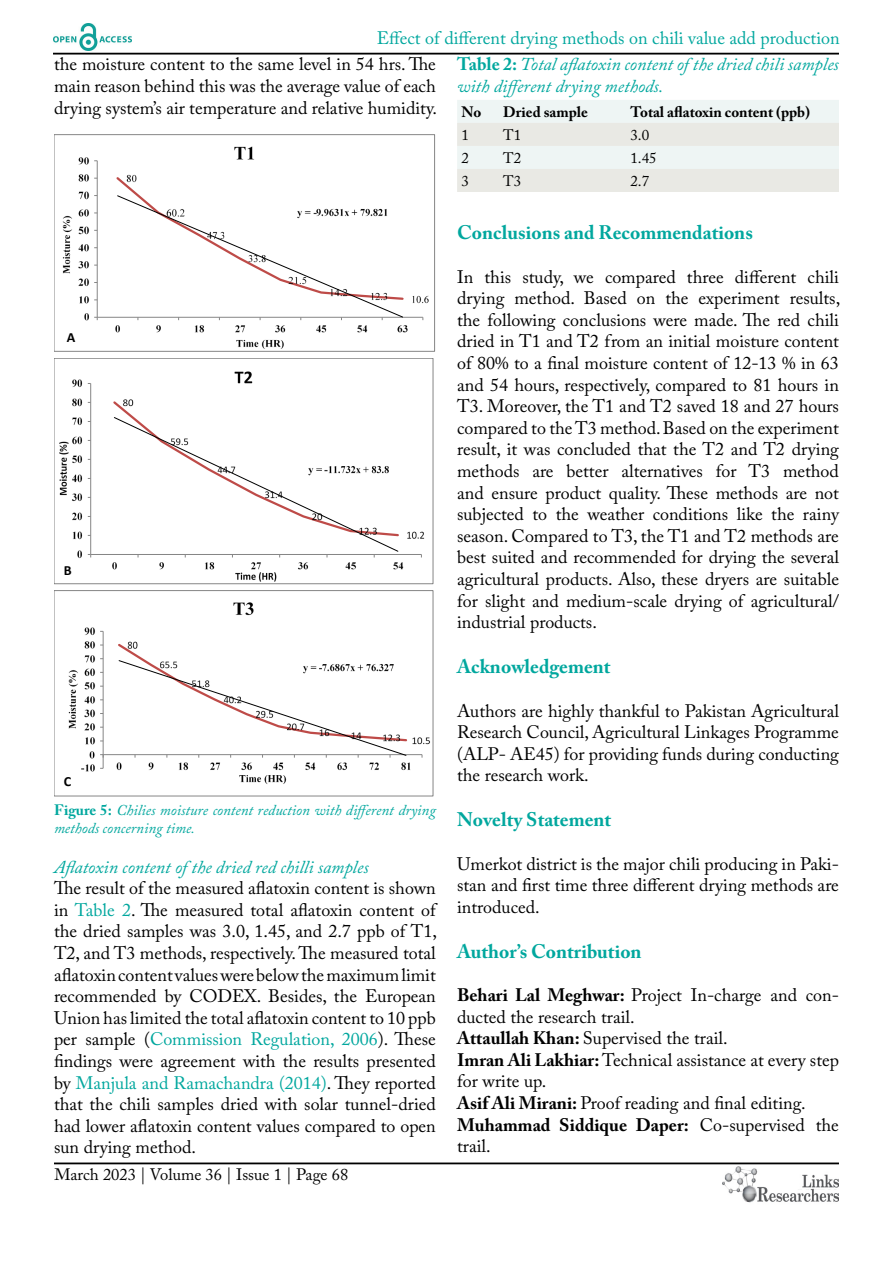
<style>
.page{position:relative;width:893px;height:1263px;background:#fff}
.page>*{position:absolute;margin:0;border:0;box-sizing:border-box;transform-origin:0 0}
.t1{font:700 19.5px "Adobe Caslon Pro";color:#00a79e}
.t2{font:18px/21.6px "Adobe Caslon Pro";color:#000;text-align:justify}
.t3{font:italic 18px/21.6px "Adobe Caslon Pro";color:#00a79e}
.t4{font:18px "Adobe Caslon Pro";color:#00a79e}
.t5{font:16.5px "Adobe Caslon Pro";color:#000}
.t6{font:italic 15px/18px "Adobe Caslon Pro";color:#00a79e}
.t7{font:700 15px "Adobe Caslon Pro";color:#000}
.t8{font:15px "Adobe Caslon Pro";color:#000}
.t9{font:700 14.1px "Calibri";color:#000}
.s1{font-weight:700;font-style:normal}
.s2{color:#00a79e}
.s3{font-weight:700}
</style>
<div class="page">
<hr style="left:53px;top:53px;width:786px;height:2px;background:#000">
<hr style="left:54px;top:1162px;width:785px;height:2px;background:#000">
<img style="left:722px;top:1166px;width:117px;height:37px">
<img style="left:53px;top:24px;width:78px;height:27px">
<hr style="left:97px;top:161px;width:1px;height:156px;background:#868686">
<hr style="left:97px;top:317px;width:326px;height:1px;background:#868686">
<img style="left:412px;top:295px;width:17px;height:9px">
<svg style="left:114px;top:175px;width:291px;height:145px"></svg>
<img style="left:291px;top:203px;width:16px;height:20px">
<img style="left:307px;top:203px;width:3px;height:20px">
<img style="left:310px;top:203px;width:83px;height:20px">
<img style="left:84px;top:313px;width:5px;height:8px">
<img style="left:79px;top:296px;width:10px;height:8px">
<img style="left:78px;top:278px;width:11px;height:9px">
<img style="left:78px;top:261px;width:11px;height:8px">
<img style="left:78px;top:244px;width:11px;height:8px">
<img style="left:78px;top:226px;width:11px;height:9px">
<img style="left:78px;top:209px;width:11px;height:8px">
<img style="left:78px;top:191px;width:11px;height:9px">
<img style="left:78px;top:157px;width:11px;height:25px">
<img style="left:115px;top:325px;width:5px;height:8px">
<img style="left:156px;top:325px;width:5px;height:8px">
<img style="left:194px;top:325px;width:10px;height:8px">
<img style="left:235px;top:325px;width:10px;height:8px">
<img style="left:275px;top:325px;width:11px;height:8px">
<img style="left:316px;top:325px;width:11px;height:8px">
<img style="left:357px;top:325px;width:11px;height:8px">
<img style="left:397px;top:325px;width:11px;height:8px">
<img style="left:62px;top:215px;width:10px;height:59px">
<img style="left:236px;top:339px;width:48px;height:10px">
<img style="left:234px;top:146px;width:21px;height:14px">
<div style="left:54px;top:135px;width:381px;height:217px;border:1px solid #868686"></div>
<hr style="left:90px;top:383px;width:1px;height:171px;background:#868686">
<hr style="left:91px;top:554px;width:330px;height:1px;background:#868686">
<img style="left:407px;top:531px;width:18px;height:8px">
<svg style="left:113px;top:399px;width:286px;height:158px"></svg>
<img style="left:303px;top:460px;width:16px;height:21px">
<img style="left:319px;top:460px;width:3px;height:21px">
<img style="left:322px;top:460px;width:73px;height:21px">
<img style="left:77px;top:550px;width:11px;height:9px">
<img style="left:72px;top:379px;width:16px;height:161px">
<img style="left:112px;top:562px;width:5px;height:8px">
<img style="left:159px;top:562px;width:5px;height:8px">
<img style="left:205px;top:562px;width:10px;height:8px">
<img style="left:251px;top:562px;width:10px;height:5px">
<img style="left:298px;top:562px;width:10px;height:8px">
<img style="left:345px;top:562px;width:11px;height:8px">
<img style="left:393px;top:562px;width:11px;height:8px">
<img style="left:59px;top:436px;width:16px;height:66px">
<img style="left:235px;top:567px;width:42px;height:15px">
<img style="left:234px;top:371px;width:19px;height:13px">
<div style="left:54px;top:358px;width:379px;height:226px;border:1px solid #868686"></div>
<hr style="left:103px;top:631px;width:1px;height:137px;background:#868686">
<hr style="left:103px;top:754px;width:319px;height:1px;background:#868686">
<img style="left:412px;top:737px;width:18px;height:8px">
<svg style="left:116px;top:642px;width:292px;height:116px"></svg>
<img style="left:297px;top:659px;width:16px;height:20px">
<img style="left:313px;top:659px;width:3px;height:20px">
<img style="left:316px;top:659px;width:83px;height:20px">
<img style="left:81px;top:765px;width:14px;height:7px">
<img style="left:86px;top:752px;width:9px;height:13px">
<img style="left:85px;top:738px;width:10px;height:14px">
<img style="left:84px;top:724px;width:11px;height:14px">
<img style="left:84px;top:710px;width:11px;height:14px">
<img style="left:84px;top:697px;width:11px;height:13px">
<img style="left:84px;top:683px;width:11px;height:14px">
<img style="left:84px;top:669px;width:11px;height:14px">
<img style="left:84px;top:656px;width:11px;height:13px">
<img style="left:84px;top:642px;width:11px;height:14px">
<img style="left:84px;top:627px;width:11px;height:15px">
<img style="left:116px;top:762px;width:6px;height:8px">
<img style="left:148px;top:762px;width:6px;height:8px">
<img style="left:178px;top:762px;width:10px;height:9px">
<img style="left:210px;top:762px;width:10px;height:8px">
<img style="left:241px;top:762px;width:11px;height:7px">
<img style="left:273px;top:762px;width:11px;height:7px">
<img style="left:305px;top:762px;width:11px;height:8px">
<img style="left:337px;top:762px;width:10px;height:9px">
<img style="left:369px;top:762px;width:10px;height:8px">
<img style="left:401px;top:762px;width:10px;height:9px">
<img style="left:68px;top:670px;width:10px;height:59px">
<img style="left:239px;top:769px;width:48px;height:15px">
<img style="left:233px;top:602px;width:21px;height:14px">
<svg style="left:457px;top:100px;width:382px;height:92px"></svg>
<p class="t4" style="left:377px;top:27px;width:464px">Effect of different drying methods on chili value add production</p>
<p class="t2" style="left:54px;top:53px;width:385px">the moisture content to the same level in 54 hrs. The main reason behind this was the average value of each drying system’s air temperature and relative humidity.</p>
<p class="t9" style="left:67px;top:328px;width:10px">A</p>
<p class="t9" style="left:64px;top:560px;width:9px">B</p>
<p class="t9" style="left:64px;top:771px;width:9px">C</p>
<p class="t6" style="left:54px;top:801px;width:383px"><span class="s1">Figure 5:</span> Chilies moisture content reduction with different drying methods concerning time.</p>
<p class="t3" style="left:54px;top:856px;width:316px">Aflatoxin content of the dried red chilli samples</p>
<p class="t2" style="left:54px;top:877px;width:385px">The result of the measured aflatoxin content is shown in <span class="s2">Table 2</span>. The measured total aflatoxin content of the dried samples was 3.0, 1.45, and 2.7 ppb of T1, T2, and T3 methods, respectively. The measured total aflatoxin content values were below the maximum limit recommended by CODEX. Besides, the European Union has limited the total aflatoxin content to 10 ppb per sample (<span class="s2">Commission Regulation, 2006</span>). These findings were agreement with the results presented by <span class="s2">Manjula and Ramachandra (2014)</span>. They reported that the chili samples dried with solar tunnel-dried had lower aflatoxin content values compared to open sun drying method.</p>
<p class="t5" style="left:54px;top:1165px;width:295px">March 2023 | Volume 36 | Issue 1 | Page 68</p>
<p class="t3" style="left:457px;top:53px;width:383px"><span class="s1">Table 2:</span> Total aflatoxin content of the dried chili samples with different drying methods.</p>
<p class="t7" style="left:461px;top:103px;width:21px">No</p>
<p class="t7" style="left:503px;top:103px;width:86px">Dried sample</p>
<p class="t7" style="left:630px;top:103px;width:181px">Total aflatoxin content (ppb)</p>
<p class="t8" style="left:461px;top:126px;width:9px">1</p>
<p class="t8" style="left:503px;top:126px;width:20px">T1</p>
<p class="t8" style="left:630px;top:126px;width:20px">3.0</p>
<p class="t8" style="left:461px;top:149px;width:9px">2</p>
<p class="t8" style="left:503px;top:149px;width:20px">T2</p>
<p class="t8" style="left:630px;top:149px;width:28px">1.45</p>
<p class="t8" style="left:461px;top:172px;width:9px">3</p>
<p class="t8" style="left:503px;top:172px;width:20px">T3</p>
<p class="t8" style="left:630px;top:172px;width:20px">2.7</p>
<p class="t1" style="left:457px;top:221px;width:297px">Conclusions and Recommendations</p>
<p class="t2" style="left:457px;top:266px;width:385px">In this study, we compared three different chili drying method. Based on the experiment results, the following conclusions were made. The red chili dried in T1 and T2 from an initial moisture content of 80% to a final moisture content of 12-13 % in 63 and 54 hours, respectively, compared to 81 hours in T3. Moreover, the T1 and T2 saved 18 and 27 hours compared to the T3 method. Based on the experiment result, it was concluded that the T2 and T2 drying methods are better alternatives for T3 method and ensure product quality. These methods are not subjected to the weather conditions like the rainy season. Compared to T3, the T1 and T2 methods are best suited and recommended for drying the several agricultural products. Also, these dryers are suitable for slight and medium-scale drying of agricultural/ industrial products.</p>
<p class="t1" style="left:457px;top:655px;width:155px">Acknowledgement</p>
<p class="t2" style="left:457px;top:699px;width:383px">Authors are highly thankful to Pakistan Agricultural Research Council, Agricultural Linkages Programme (ALP- AE45) for providing funds during conducting the research work.</p>
<p class="t1" style="left:457px;top:808px;width:156px">Novelty Statement</p>
<p class="t2" style="left:457px;top:852px;width:383px">Umerkot district is the major chili producing in Paki&shy;stan and first time three different drying methods are introduced.</p>
<p class="t1" style="left:457px;top:939px;width:186px">Author’s Contribution</p>
<p class="t2" style="left:457px;top:984px;width:383px;text-align:left"><span class="s3">Behari Lal Meghwar:</span> Project In-charge and con&shy;ducted the research trail.<br><span class="s3">Attaullah Khan:</span> Supervised the trail.<br><span class="s3">Imran Ali Lakhiar:</span> Technical assistance at every step for write up.<br><span class="s3">Asif Ali Mirani:</span> Proof reading and final editing.<br><span class="s3">Muhammad Siddique Daper:</span> Co-supervised the trail.</p>
</div>
